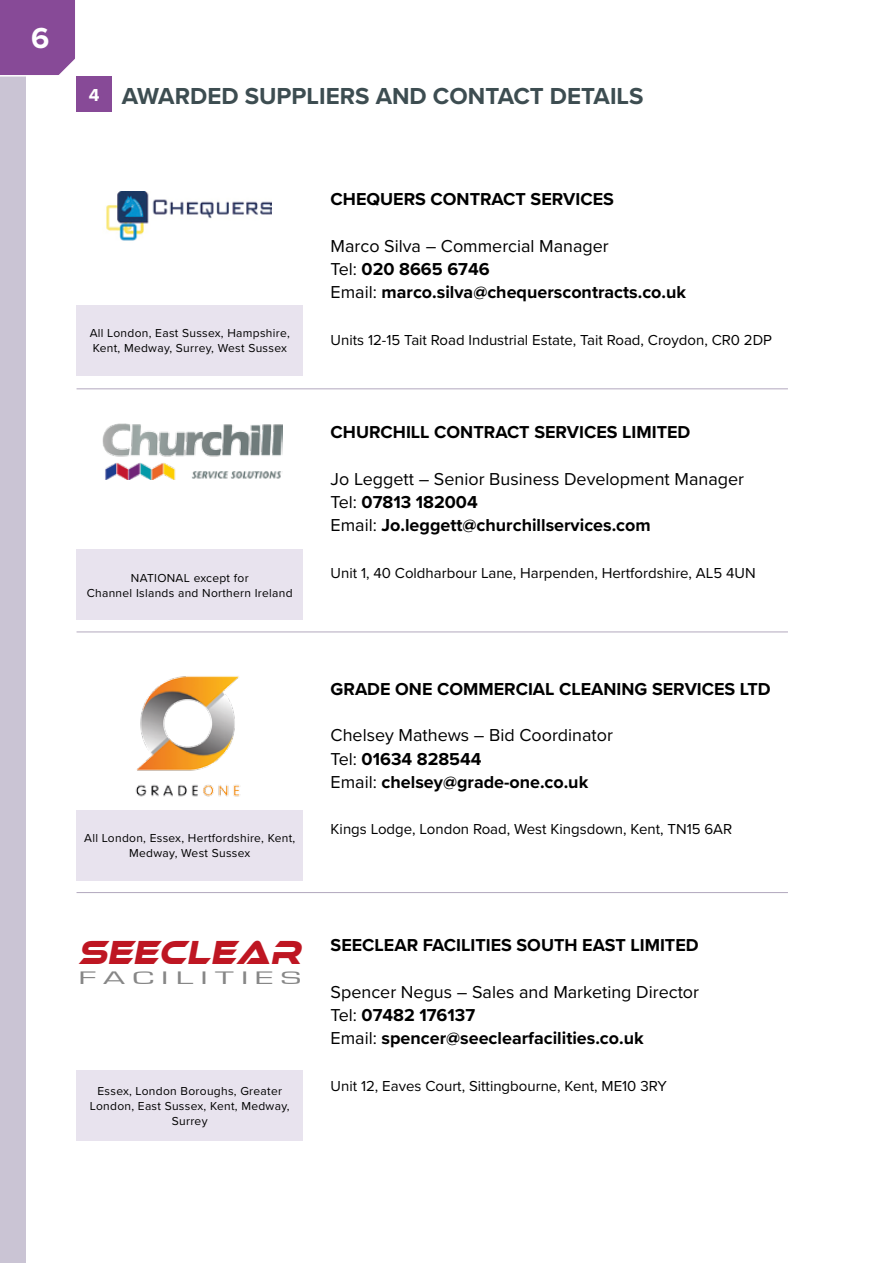
<style>
.page{position:relative;width:893px;height:1263px;background:#fff}
.page>*{position:absolute;margin:0;border:0;box-sizing:border-box;transform-origin:0 0}
.t1{font:italic 34.35px "Ethnocentric Rg";color:#be1622;scale:.87 1}
.t2{font:700 30px "Proxima Nova";color:#fff}
.t3{font:700 24px "Proxima Nova";color:#3d4d51}
.t4{font:18.75px "Eurostile";letter-spacing:.2em;color:#878787;scale:1.93 1}
.t5{font:700 18px "Proxima Nova";color:#fff}
.t6{font:17.85px/23.2px "Proxima Nova";color:#000}
.t7{font:700 17.85px/23.2px "Proxima Nova";color:#000}
.t8{font:15px "Proxima Nova";color:#000}
.t9{font:12px/15px "Proxima Nova";letter-spacing:.025em;color:#000;text-align:center}
.s1{font-weight:400}
.s2{font-weight:700}
</style>
<div class="page">
<div style="left:0;top:0;width:26px;height:1263px;background:#cac4d4"></div>
<svg style="left:0;top:0;width:77px;height:77px;background:#8f579e"></svg>
<div style="left:77px;top:77px;width:35px;height:35px;background:#874a97"></div>
<hr style="left:77px;top:388px;width:711px;height:1px;background:#b2a8be">
<hr style="left:77px;top:631px;width:711px;height:1px;background:#b2a8be">
<hr style="left:77px;top:892px;width:711px;height:1px;background:#b2a8be">
<img style="left:106px;top:191px;width:166px;height:50px">
<img style="left:135px;top:676px;width:105px;height:121px">
<div style="left:77px;top:305px;width:226px;height:70px;background:#e8e3ee"></div>
<div style="left:77px;top:550px;width:226px;height:70px;background:#e8e3ee"></div>
<div style="left:77px;top:810px;width:226px;height:70px;background:#e8e3ee"></div>
<div style="left:77px;top:1070px;width:226px;height:71px;background:#e8e3ee"></div>
<img style="left:102px;top:424px;width:180px;height:55px">
<h2 class="t2" style="left:31px;top:16px;width:20px">6</h2>
<p class="t5" style="left:89px;top:82px;width:12px">4</p>
<h3 class="t3" style="left:122px;top:79px;width:523px">AWARDED SUPPLIERS AND CONTACT DETAILS</h3>
<p class="t9" style="left:90px;top:325px;width:202px;text-align:left">All London, East Sussex, Hampshire,<br>Kent, Medway, Surrey, West Sussex</p>
<p class="t9" style="left:87px;top:570px;width:207px">NATIONAL except for<br>Channel Islands and Northern Ireland</p>
<p class="t7" style="left:331px;top:187px;width:285px">CHEQUERS CONTRACT SERVICES</p>
<p class="t7" style="left:331px;top:234px;width:357px"><span class="s1">Marco Silva – Commercial Manager<br>Tel:</span> 020 8665 6746<br><span class="s1">Email:</span> marco.silva@chequerscontracts.co.uk</p>
<p class="t8" style="left:331px;top:329px;width:443px">Units 12-15 Tait Road Industrial Estate, Tait Road, Croydon, CR0 2DP</p>
<p class="t7" style="left:331px;top:420px;width:361px">CHURCHILL CONTRACT SERVICES LIMITED</p>
<p class="t6" style="left:331px;top:466px;width:415px">Jo Leggett – Senior Business Development Manager<br>Tel: <span class="s2">07813 182004<br></span>Email: <span class="s2">Jo.leggett@churchillservices.com</span></p>
<p class="t8" style="left:331px;top:562px;width:427px">Unit 1, 40 Coldharbour Lane, Harpenden, Hertfordshire, AL5 4UN</p>
<p class="t9" style="left:84px;top:830px;width:213px">All London, Essex, Hertfordshire, Kent,<br>Medway, West Sussex</p>
<p class="t7" style="left:331px;top:677px;width:442px">GRADE ONE COMMERCIAL CLEANING SERVICES LTD</p>
<p class="t6" style="left:331px;top:723px;width:284px">Chelsey Mathews – Bid Coordinator<br>Tel: <span class="s2">01634 828544<br></span>Email: <span class="s2">chelsey@grade-one.co.uk</span></p>
<p class="t8" style="left:331px;top:818px;width:403px">Kings Lodge, London Road, West Kingsdown, Kent, TN15 6AR</p>
<h1 class="t1" style="left:78px;top:932px;width:266px">SEECLEAR</h1>
<p class="t4" style="left:78px;top:968px;width:117px">FACILITIES</p>
<p class="t9" style="left:90px;top:1083px;width:201px">Essex, London Boroughs, Greater<br>London, East Sussex, Kent, Medway,<br>Surrey</p>
<p class="t7" style="left:331px;top:933px;width:370px">SEECLEAR FACILITIES SOUTH EAST LIMITED</p>
<p class="t6" style="left:331px;top:979px;width:370px">Spencer Negus – Sales and Marketing Director<br>Tel: <span class="s2">07482 176137<br></span>Email: <span class="s2">spencer@seeclearfacilities.co.uk</span></p>
<p class="t8" style="left:331px;top:1074px;width:338px">Unit 12, Eaves Court, Sittingbourne, Kent, ME10 3RY</p>
</div>
